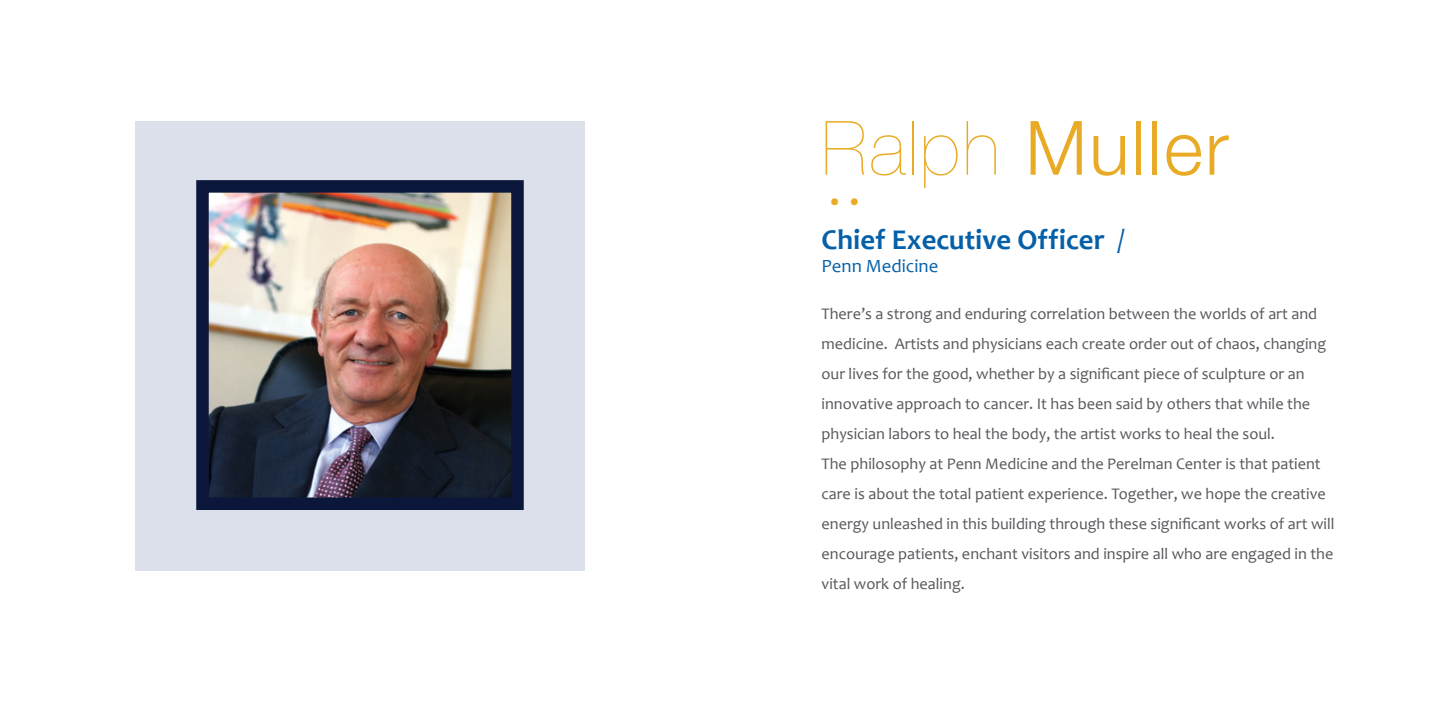
<style>
.page{position:relative;width:1440px;height:720px;background:#fff}
.page>*{position:absolute;margin:0;border:0;box-sizing:border-box;transform-origin:0 0}
.t1{font:300 75px "Helvetica Neue";letter-spacing:.03em;color:#e9aa25}
.t2{font:700 31.25px "Helvetica Neue";color:#e9aa25}
.t3{font:700 28.75px "Candara";color:#0460a9}
.t4{font:18.75px "Candara";color:#0460a9}
.t5{font:16.25px/30px "Candara";color:#56575b}
.s1{font-weight:200}
.s2{font-weight:400}
</style>
<div class="page">
<div style="left:135px;top:121px;width:450px;height:450px;background:#dce0ea"></div>
<img style="left:209px;top:193px;width:302px;height:304px">
<div style="left:196px;top:180px;width:328px;height:330px;border:12px solid #0a173b"></div>
<h1 class="t1" style="left:822px;top:87px;width:409px"><span class="s1">Ralph</span> Muller</h1>
<h2 class="t2" style="left:829px;top:177px;width:32px">• •</h2>
<h3 class="t3" style="left:822px;top:222px;width:305px">Chief Executive Officer <span class="s2">/</span></h3>
<p class="t4" style="left:822px;top:254px;width:118px">Penn Medicine</p>
<p class="t5" style="left:822px;top:299px;width:514px">There’s a strong and enduring correlation between the worlds of art and medicine. Artists and physicians each create order out of chaos, changing our lives for the good, whether by a significant piece of sculpture or an innovative approach to cancer. It has been said by others that while the physician labors to heal the body, the artist works to heal the soul.<br>The philosophy at Penn Medicine and the Perelman Center is that patient care is about the total patient experience. Together, we hope the creative energy unleashed in this building through these significant works of art will encourage patients, enchant visitors and inspire all who are engaged in the vital work of healing.</p>
</div>
